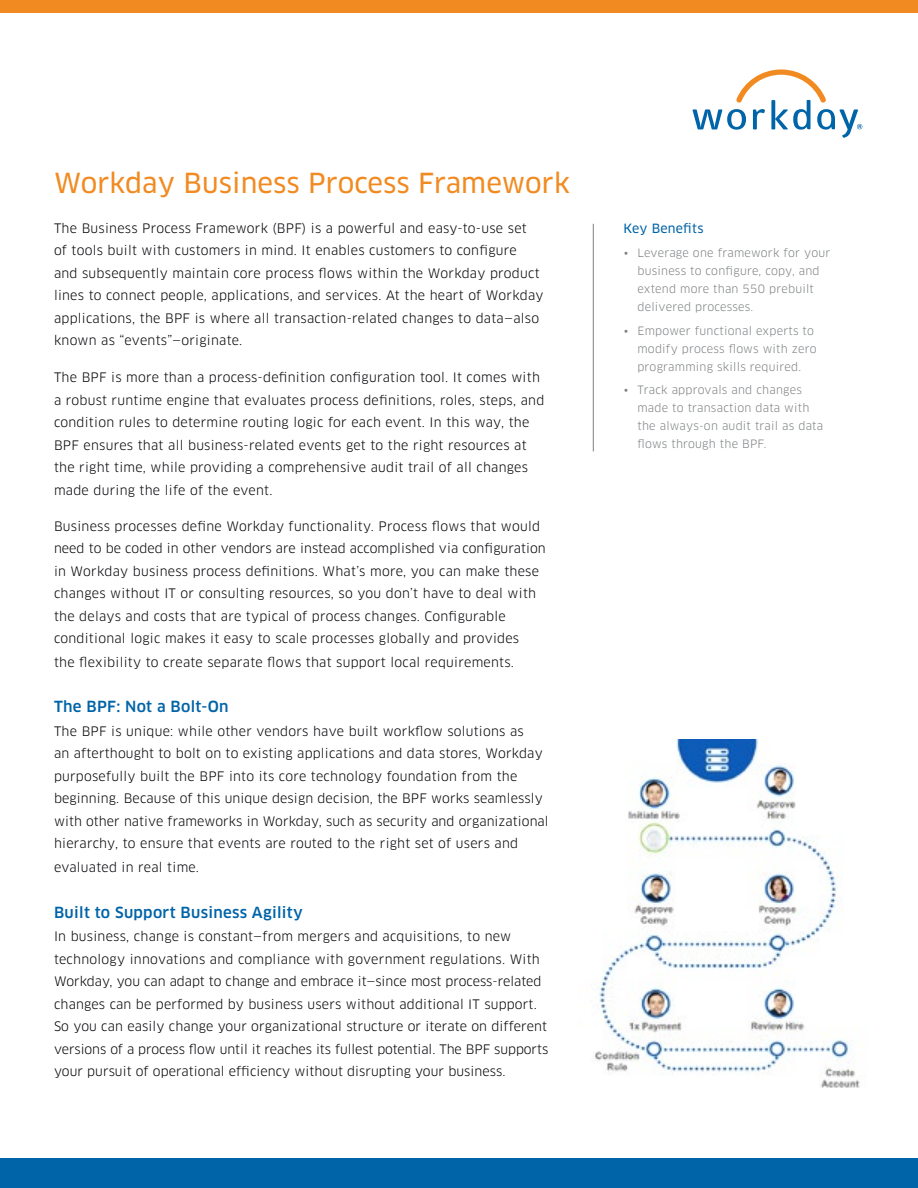
<style>
.page{position:relative;width:918px;height:1188px;background:#fff}
.page>*{position:absolute;margin:0;border:0;box-sizing:border-box;transform-origin:0 0}
.t1{font:27px "Clan OT News";letter-spacing:.005em;color:#f18b21}
.t2{font:500 15px "Clan OT";letter-spacing:.02em;color:#0064a8}
.t3{font:12.75px/22.5px "Clan OT";letter-spacing:.02em;color:#000005}
.t4{font:12.45px "Clan OT News";letter-spacing:.02em;color:#0064a8}
.t5{font:11.25px/18px "Clan OT";letter-spacing:.02em;color:#7e8083}
.s1{font-size:11.7px}
</style>
<div class="page">
<svg style="left:692px;top:69px;width:170px;height:69px"></svg>
<div style="left:0;top:1158px;width:918px;height:30px;background:#0064a8"></div>
<div style="left:0;top:0;width:918px;height:13px;background:#f18b21"></div>
<img style="left:595px;top:739px;width:266px;height:349px">
<hr style="left:593px;top:224px;width:1px;height:227px;background:#7e8083">
<h1 class="t1" style="left:54px;top:167px;width:517px">Workday Business Process Framework</h1>
<p class="t3" style="left:54px;top:217px;width:491px">The Business Process Framework (BPF) is a powerful and easy-to-use set<br>of tools built with customers in mind. It enables customers to configure<br>and subsequently maintain core process flows within the Workday product lines to connect people, applications, and services. At the heart of Workday applications, the BPF is where all transaction-related changes to data—also known as “events”—originate.</p>
<p class="t3" style="left:54px;top:366px;width:492px">The BPF is more than a process-definition configuration tool. It comes with a robust runtime engine that evaluates process definitions, roles, steps, and condition rules to determine routing logic for each event. In this way, the BPF ensures that all business-related events get to the right resources at the right time, while providing a comprehensive audit trail of all changes made during the life of the event.</p>
<p class="t3" style="left:54px;top:515px;width:493px">Business processes define Workday functionality. Process flows that would need to be coded in other vendors are instead accomplished via configuration in Workday business process definitions. What’s more, you can make these changes without IT or consulting resources, so you don’t have to deal with the delays and costs that are typical of process changes. Configurable conditional logic makes it easy to scale processes globally and provides</p>
<p class="t3" style="left:54px;top:651px;width:462px">the flexibility to create separate flows that support local requirements.</p>
<p class="t2" style="left:54px;top:698px;width:176px">The BPF: Not a Bolt-On</p>
<p class="t3" style="left:54px;top:720px;width:496px">The BPF is unique: while other vendors have built workflow solutions as<br>an afterthought to bolt on to existing applications and data stores, Workday purposefully built the BPF into its core technology foundation from the beginning. Because of this unique design decision, the BPF works seamlessly with other native frameworks in Workday, such as security and organizational hierarchy, to ensure that events are routed to the right set of users and</p>
<p class="t3" style="left:54px;top:857px;width:147px">evaluated in real time.</p>
<p class="t2" style="left:54px;top:903px;width:250px">Built to Support Business Agility</p>
<p class="t3" style="left:54px;top:925px;width:496px">In business, change is constant—from mergers and acquisitions, to new technology innovations and compliance with government regulations. With Workday, you can adapt to change and embrace it—since most process-related changes can be performed by business users without additional IT support.<br>So you can easily change your organizational structure or iterate on different versions of a process flow until it reaches its fullest potential. The BPF supports your pursuit of operational efficiency without disrupting your business.</p>
<p class="t4" style="left:623px;top:221px;width:82px">Key Benefits</p>
<p class="t5" style="left:637px;top:244px;width:194px;text-indent:-14px"><span class="s1">•</span> Leverage one framework for your business to configure, copy, and extend more than 550 prebuilt delivered processes.</p>
<p class="t5" style="left:637px;top:322px;width:181px;text-indent:-14px"><span class="s1">•</span> Empower functional experts to modify process flows with zero programming skills required.</p>
<p class="t5" style="left:637px;top:381px;width:187px;text-indent:-14px"><span class="s1">•</span> Track approvals and changes made to transaction data with the always-on audit trail as data flows through the BPF.</p>
</div>
